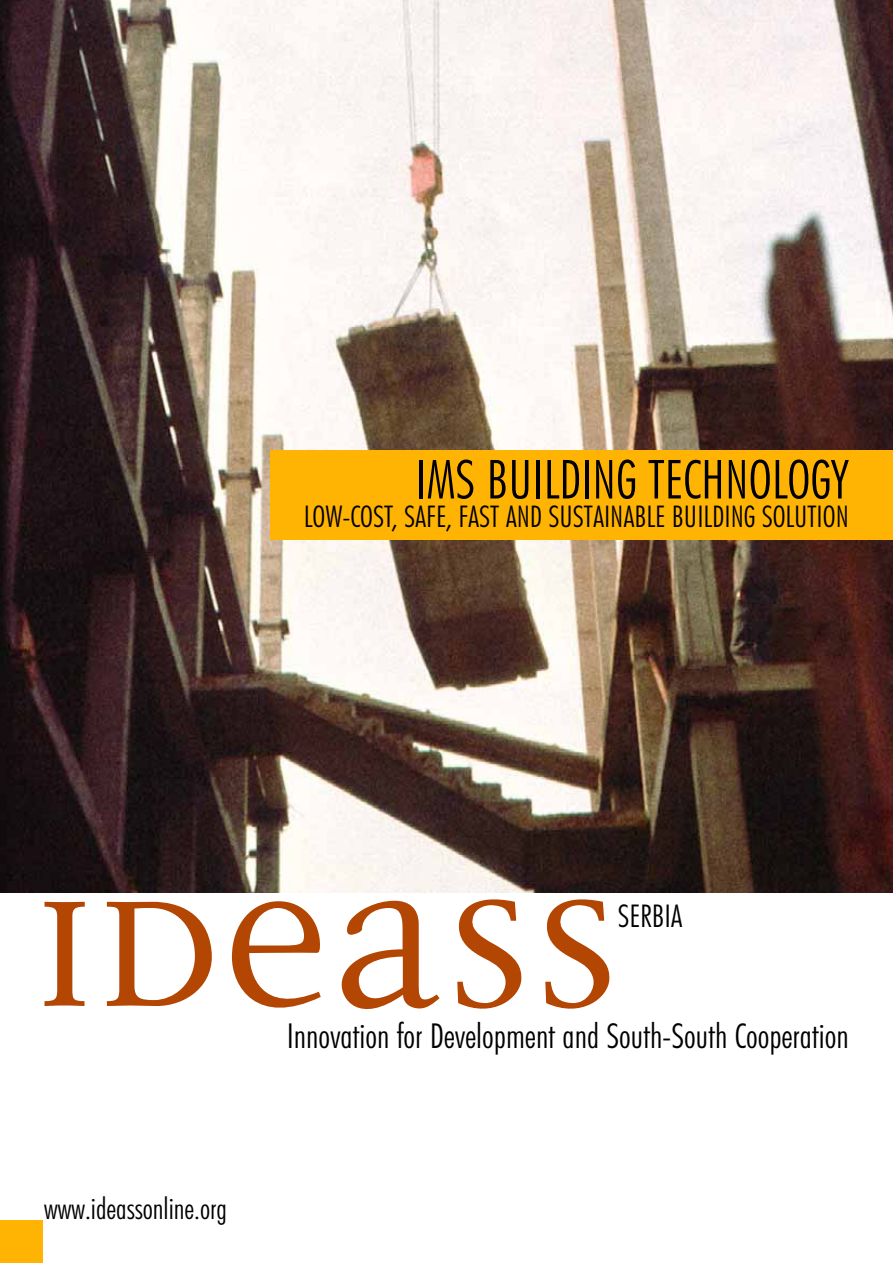
<style>
.page{position:relative;width:893px;height:1263px;background:#fff}
.page>*{position:absolute;margin:0;border:0;box-sizing:border-box;transform-origin:0 0}
.t1{font:270px "Disturbance";color:#b34603}
.t2{font:300 condensed 54px "Futura BT";color:#000}
.t3{font:300 condensed 34.5px "Futura BT";color:#000}
.t4{font:300 condensed 31.5px "Futura BT";letter-spacing:-.005em;color:#000}
.t5{font:300 condensed 30px "Futura BT";color:#000}
</style>
<div class="page">
<img style="left:0;top:0;width:893px;height:893px">
<div style="left:0;top:1220px;width:42px;height:43px;background:#ffb303"></div>
<div style="left:270px;top:450px;width:623px;height:90px;background:#ffb303"></div>
<h2 class="t2" style="left:415px;top:456px;width:435px">IMS BUILDING TECHNOLOGY</h2>
<p class="t5" style="left:304px;top:503px;width:546px">LOW-COST, SAFE, FAST AND SUSTAINABLE BUILDING SOLUTION</p>
<h1 class="t1" style="left:33px;top:755px;width:589px">IDEASS</h1>
<p class="t4" style="left:618px;top:902px;width:66px">SERBIA</p>
<p class="t3" style="left:287px;top:1021px;width:564px">Innovation for Development and South-South Cooperation</p>
<p class="t5" style="left:44px;top:1196px;width:185px">www.ideassonline.org</p>
</div>
